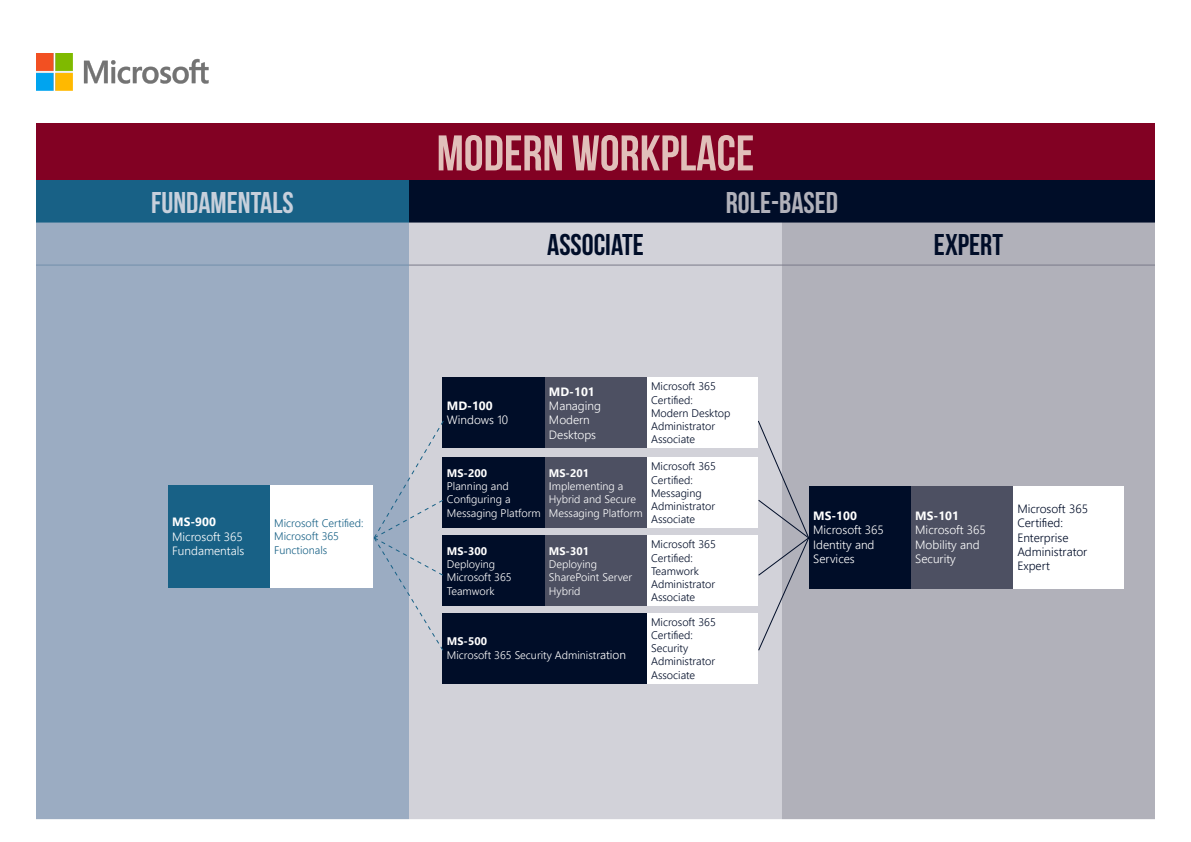
<style>
.page{position:relative;width:1191px;height:842px;background:#fff}
.page>*{position:absolute;margin:0;border:0;box-sizing:border-box;transform-origin:0 0}
.t1{font:700 50px "Bebas Neue";color:#e1bfba}
.t2{font:700 30px "Bebas Neue";color:#000d28}
.t3{font:700 30px "Bebas Neue";color:#c7d0dc}
.t4{font:700 30px "Bebas Neue";color:#b1b1ba}
.t5{font:300 12px/14.4px "Segoe UI";color:#fff}
.t6{font:300 12px/14.4px "Segoe UI";color:#000d28}
.t7{font:700 12px "Segoe UI";color:#fff}
.t8{font:300 11px/13.2px "Segoe UI";color:#000d28}
.t9{font:300 11px/13.2px "Segoe UI";color:#fff}
.t10{font:300 11px/13.2px "Segoe UI";color:#186186}
.t11{font:700 11px "Segoe UI";color:#fff}
.s1{font-weight:400}
.s2{font-size:12px}
</style>
<div class="page">
<img style="left:36px;top:53px;width:173px;height:37px">
<div style="left:36px;top:123px;width:1119px;height:57px;background:#820123"></div>
<div style="left:36px;top:180px;width:373px;height:43px;background:#186186"></div>
<div style="left:409px;top:180px;width:746px;height:43px;background:#000d28"></div>
<div style="left:36px;top:223px;width:373px;height:596px;background:#9bacc2"></div>
<div style="left:409px;top:223px;width:373px;height:596px;background:#d2d2d9"></div>
<div style="left:782px;top:223px;width:373px;height:596px;background:#b1b1ba"></div>
<hr style="left:409px;top:265px;width:373px;height:1px;background:#7a7b8a">
<hr style="left:782px;top:265px;width:373px;height:1px;background:#7a7b8a">
<hr style="left:36px;top:265px;width:373px;height:1px;background:#738fab">
<svg style="left:757px;top:420px;width:53px;height:232px;background:#bbbbc4"></svg>
<div style="left:443px;top:377px;width:102px;height:71px;background:#000d28"></div>
<div style="left:545px;top:377px;width:102px;height:71px;background:#4d5062"></div>
<div style="left:647px;top:377px;width:110px;height:71px;background:#fff"></div>
<div style="left:443px;top:457px;width:102px;height:71px;background:#000d28"></div>
<div style="left:545px;top:457px;width:102px;height:71px;background:#4d5062"></div>
<div style="left:647px;top:457px;width:110px;height:71px;background:#fff"></div>
<div style="left:443px;top:535px;width:102px;height:71px;background:#000d28"></div>
<div style="left:545px;top:535px;width:102px;height:71px;background:#4d5062"></div>
<div style="left:647px;top:535px;width:110px;height:71px;background:#fff"></div>
<div style="left:809px;top:486px;width:102px;height:102px;background:#000d28"></div>
<div style="left:911px;top:486px;width:102px;height:102px;background:#4d5062"></div>
<div style="left:1013px;top:486px;width:111px;height:102px;background:#fff"></div>
<div style="left:443px;top:613px;width:204px;height:71px;background:#000d28"></div>
<div style="left:647px;top:613px;width:110px;height:71px;background:#fff"></div>
<div style="left:168px;top:485px;width:102px;height:102px;background:#186186"></div>
<div style="left:270px;top:485px;width:102px;height:102px;background:#fff"></div>
<svg style="left:373px;top:420px;width:72px;height:232px;background:#b4bdcc"></svg>
<p class="t1" style="left:437px;top:126px;width:319px">MODERN WORKPLACE</p>
<p class="t3" style="left:151px;top:186px;width:144px">FUNDAMENTALS</p>
<p class="t4" style="left:726px;top:186px;width:114px">ROLE-BASED</p>
<p class="t2" style="left:547px;top:228px;width:98px">ASSOCIATE</p>
<p class="t2" style="left:934px;top:228px;width:71px">EXPERT</p>
<p class="t7" style="left:172px;top:511px;width:45px">MS-900</p>
<p class="t5" style="left:172px;top:528px;width:74px">Microsoft 365<br>Fundamentals</p>
<p class="t10" style="left:274px;top:516px;width:91px">Microsoft Certified:</p>
<p class="t10" style="left:274px;top:529px;width:66px">Microsoft 365<br>Functionals</p>
<p class="t7" style="left:447px;top:394px;width:47px">MD-100</p>
<p class="t5" style="left:447px;top:412px;width:63px">Windows 10</p>
<p class="t7" style="left:549px;top:380px;width:47px">MD-101</p>
<p class="t5" style="left:549px;top:397px;width:54px">Managing<br>Modern</p>
<p class="t5" style="left:549px;top:426px;width:49px">Desktops</p>
<p class="t11" style="left:447px;top:463px;width:42px">MS-200</p>
<p class="t9" style="left:447px;top:478px;width:95px">Planning and<br>Configuring a<br>Messaging Platform</p>
<p class="t11" style="left:549px;top:463px;width:42px">MS-201</p>
<p class="t9" style="left:549px;top:478px;width:95px"><span class="s1">I</span>mplementing a<br>Hybrid and Secure<br>Messaging Platform</p>
<p class="t11" style="left:447px;top:541px;width:42px">MS-300</p>
<p class="t9" style="left:447px;top:557px;width:66px">Deploying<br>Microsoft 365<br>Teamwork</p>
<p class="t11" style="left:549px;top:541px;width:42px">MS-301</p>
<p class="t9" style="left:549px;top:557px;width:85px">Deploying<br>SharePoint Server<br>Hybrid</p>
<p class="t11" style="left:447px;top:631px;width:42px">MS-500</p>
<p class="t9" style="left:447px;top:648px;width:181px">Microsoft 365 Security Administr<span class="s2">ation</span></p>
<p class="t8" style="left:651px;top:379px;width:66px">Microsoft 365<br>Certified:</p>
<p class="t8" style="left:651px;top:405px;width:81px">Modern Desktop<br>Administrator<br>Associate</p>
<p class="t8" style="left:651px;top:459px;width:66px">Microsoft 365<br>Certified:</p>
<p class="t8" style="left:651px;top:485px;width:66px">Messaging<br>Administrator<br>Associate</p>
<p class="t8" style="left:651px;top:537px;width:66px">Microsoft 365<br>Certified:</p>
<p class="t8" style="left:651px;top:563px;width:66px">Teamwork<br>Administrator<br>Associate</p>
<p class="t8" style="left:651px;top:614px;width:66px">Microsoft 365<br>Certified:</p>
<p class="t8" style="left:651px;top:641px;width:66px">Security<br>Administrator<br>Associate</p>
<p class="t7" style="left:813px;top:504px;width:45px">MS-100</p>
<p class="t5" style="left:813px;top:522px;width:72px">Microsoft 365<br>Identity and<br>Services</p>
<p class="t7" style="left:915px;top:504px;width:45px">MS-101</p>
<p class="t5" style="left:915px;top:522px;width:72px">Microsoft 365<br>Mobility and<br>Security</p>
<p class="t6" style="left:1017px;top:500px;width:72px">Microsoft 365<br>Certified:</p>
<p class="t6" style="left:1017px;top:529px;width:72px">Enterprise<br>Administrator<br>Expert</p>
</div>
